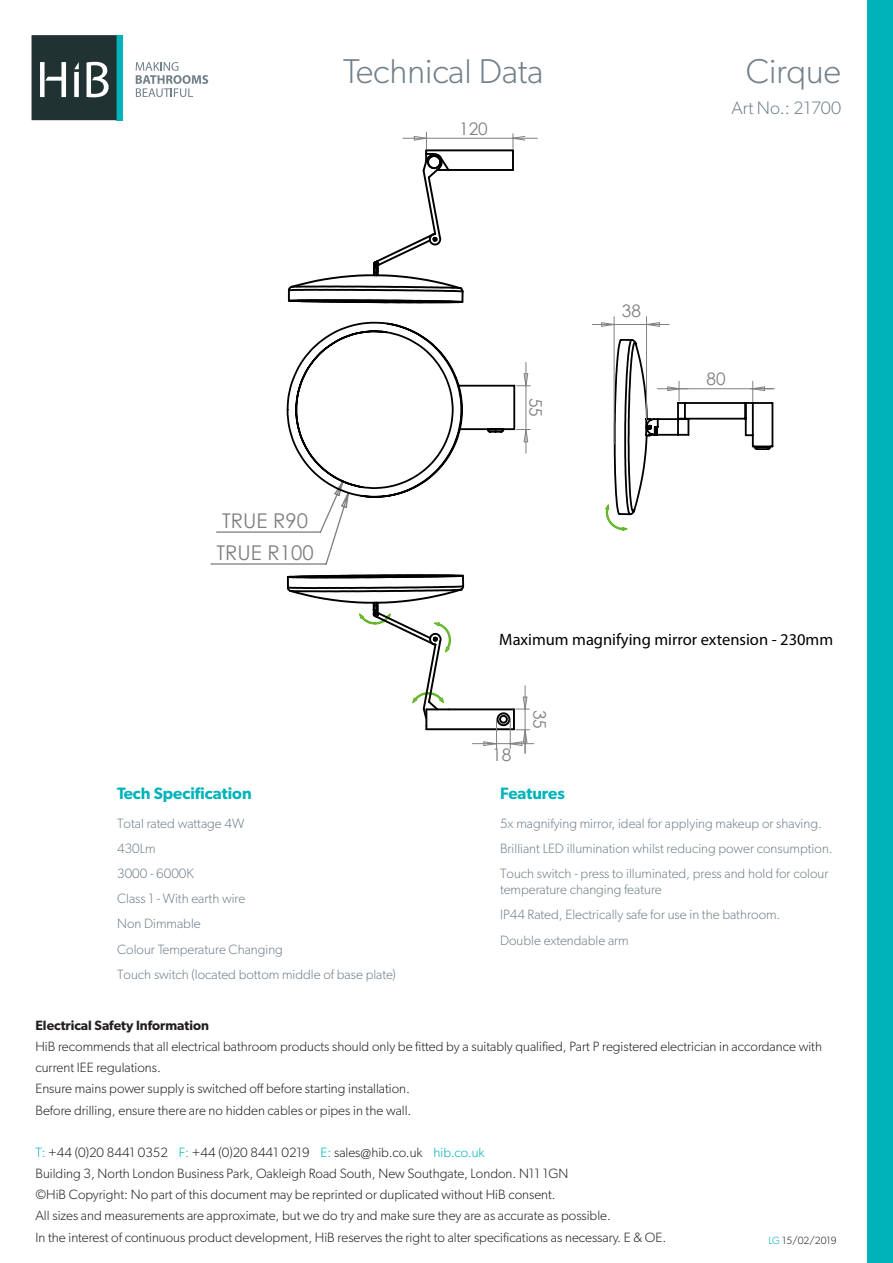
<style>
.page{position:relative;width:893px;height:1263px;background:#fff}
.page>*{position:absolute;margin:0;border:0;box-sizing:border-box;transform-origin:0 0}
.t1{font:300 34.5px "Gibson";color:#72808a}
.t2{font:20.25px/32px "Century Gothic";color:#808080}
.t3{font:300 18px "Gibson";color:#72808a}
.t4{font:17.25px "Century Gothic";color:#808080}
.t5{font:16.5px "Myriad Pro";color:#000}
.t6{font:600 16.5px "Gibson";color:#00b3ba}
.t7{font:300 13.5px/21.3px "Gibson";color:#231f20}
.t8{font:300 13.5px/25.2px "Gibson";color:#72808a}
.t9{font:600 13.5px "Gibson";color:#231f20}
.t10{font:300 13.5px "Gibson";color:#00b3ba}
.t11{font:300 10.5px "Gibson";color:#231f20}
.s1{color:#00b3ba}
</style>
<div class="page">
<div style="left:117px;top:35px;width:6px;height:85px;background:#00b3ba"></div>
<div style="left:867px;top:0;width:26px;height:1263px;background:#00b3ba"></div>
<svg style="left:32px;top:35px;width:85px;height:85px"></svg>
<svg style="left:135px;top:62px;width:74px;height:35px"></svg>
<hr style="left:512px;top:150px;width:2px;height:20px;background:#000">
<hr style="left:426px;top:149px;width:87px;height:2px;background:#000">
<hr style="left:448px;top:169px;width:65px;height:2px;background:#000">
<hr style="left:426px;top:138px;width:92px;height:1px;background:#808080">
<svg style="left:512px;top:134px;width:25px;height:14px"></svg>
<svg style="left:287px;top:132px;width:180px;height:172px"></svg>
<svg style="left:210px;top:321px;width:320px;height:244px"></svg>
<svg style="left:647px;top:322px;width:22px;height:5px"></svg>
<hr style="left:592px;top:324px;width:76px;height:1px;background:#808080">
<svg style="left:601px;top:322px;width:13px;height:5px"></svg>
<hr style="left:646px;top:317px;width:1px;height:102px;background:#808080">
<hr style="left:614px;top:317px;width:1px;height:127px;background:#808080">
<svg style="left:605px;top:338px;width:169px;height:193px"></svg>
<svg style="left:286px;top:574px;width:248px;height:179px"></svg>
<hr style="left:510px;top:719px;width:1px;height:30px;background:#808080">
<hr style="left:496px;top:719px;width:1px;height:30px;background:#808080">
<h1 class="t1" style="left:343px;top:50px;width:202px">Technical Data</h1>
<h1 class="t1" style="left:746px;top:50px;width:97px">Cirque</h1>
<p class="t4" style="left:459px;top:117px;width:30px">120</p>
<h3 class="t3" style="left:732px;top:96px;width:111px">Art No.: 21700</h3>
<h2 class="t2" style="left:217px;top:504px;width:98px">TRUE R90<br>TRUE R100</h2>
<p class="t6" style="left:117px;top:784px;width:136px">Tech Specification</p>
<p class="t8" style="left:117px;top:810px;width:280px">Total rated wattage 4W<br>430Lm<br>3000 - 6000K<br>Class 1 - With earth wire<br>Non Dimmable<br>Colour Temperature Changing<br>Touch switch (located bottom middle of base plate)</p>
<p class="t4" style="left:548px;top:398px;width:21px;rotate:90deg">55</p>
<p class="t4" style="left:622px;top:298px;width:21px">38</p>
<p class="t4" style="left:707px;top:366px;width:21px">80</p>
<p class="t5" style="left:499px;top:629px;width:335px">Maximum magnifying mirror extension - 230mm</p>
<p class="t4" style="left:492px;top:742px;width:21px">18</p>
<p class="t4" style="left:552px;top:710px;width:21px;rotate:90deg">35</p>
<p class="t6" style="left:500px;top:784px;width:66px">Features</p>
<p class="t8" style="left:500px;top:810px;width:334px">5x magnifying mirror, ideal for applying makeup or shaving.<br>Brilliant LED illumination whilst reducing power consumption.<br>Touch switch - press to illuminated, press and hold for colour</p>
<p class="t8" style="left:500px;top:877px;width:282px">temperature changing feature<br>IP44 Rated, Electrically safe for use in the bathroom.<br>Double extendable arm</p>
<p class="t9" style="left:35px;top:1017px;width:175px">Electrical Safety Information</p>
<p class="t7" style="left:35px;top:1035px;width:788px">HiB recommends that all electrical bathroom products should only be fitted by a suitably qualified, Part P registered electrician in accordance with current IEE regulations.<br>Ensure mains power supply is switched off before starting installation.<br>Before drilling, ensure there are no hidden cables or pipes in the wall.</p>
<p class="t7" style="left:35px;top:1141px;width:632px"><span class="s1">T:</span> +44 (0)20 8441 0352 <span class="s1">F:</span> +44 (0)20 8441 0219 <span class="s1">E:</span> sales@hib.co.uk <span class="s1">hibnovum.co.uk<br></span>Building 3, North London Business Park, Oakleigh Road South, New Southgate, London. N11 1GN<br>©HiB Copyright: No part of this document may be reprinted or duplicated without HiB consent.<br>All sizes and measurements are approximate, but we do try and make sure they are as accurate as possible.<br>In the interest of continuous product development, HiB reserves the right to alter specifications as necessary. E &amp; OE.</p>
<p class="t10" style="left:451px;top:1144px;width:35px">.co. k</p>
<p class="t11" style="left:768px;top:1234px;width:70px"><span class="s1">LG</span> 15/02/2019</p>
</div>
